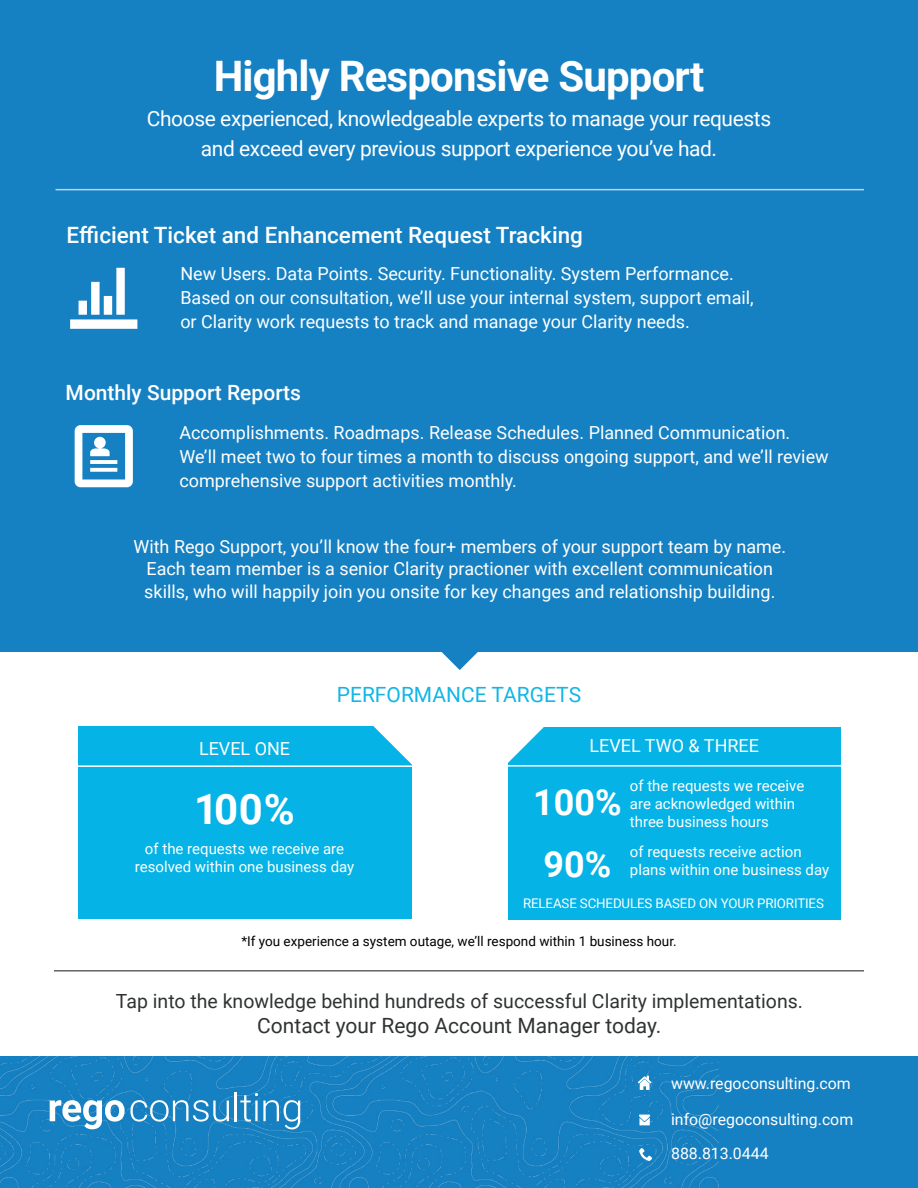
<style>
.page{position:relative;width:918px;height:1188px;background:#fff}
.page>*{position:absolute;margin:0;border:0;box-sizing:border-box;transform-origin:0 0}
.t1{font:700 42px "Roboto";letter-spacing:-.02em;color:#fff}
.t2{font:700 36px/62.6px "Roboto";color:#fff}
.t3{font:500 22.5px "Roboto";color:#fff}
.t4{font:21px/30px "Roboto";letter-spacing:-.02em;color:#fff;text-align:center}
.t5{font:21px "Roboto";color:#303334}
.t6{font:500 21px "Roboto";color:#fff}
.t7{font:21px "Roboto";color:#12b6e7}
.t8{font:19.5px "Roboto";color:#303334}
.t9{font:18px/24px "Roboto";color:#fff}
.t10{font:15.9px/34.5px "Roboto";color:#fff}
.t11{font:15px/18px "Roboto";color:#fff}
.t12{font:13.5px "Roboto";color:#000}
.t13{font:13.35px "Roboto";letter-spacing:-.01em;color:#fff}
</style>
<div class="page">
<div style="left:0;top:1056px;width:918px;height:132px;background:#1580c2"></div>
<img style="left:0;top:1056px;width:719px;height:132px">
<div style="left:0;top:0;width:918px;height:651px;background:#1580c2"></div>
<hr style="left:56px;top:189px;width:808px;height:1px;background:#fff">
<svg style="left:434px;top:651px;width:52px;height:19px"></svg>
<div style="left:78px;top:727px;width:333px;height:192px;background:#05b3e6"></div>
<div style="left:508px;top:727px;width:333px;height:193px;background:#05b3e6"></div>
<svg style="left:70px;top:268px;width:67px;height:61px"></svg>
<hr style="left:69px;top:765px;width:346px;height:2px;background:#fff">
<hr style="left:455px;top:765px;width:394px;height:2px;background:#fff">
<svg style="left:639px;top:1148px;width:13px;height:13px"></svg>
<svg style="left:638px;top:1076px;width:14px;height:14px"></svg>
<svg style="left:638px;top:1115px;width:12px;height:10px"></svg>
<svg style="left:75px;top:425px;width:58px;height:62px"></svg>
<hr style="left:54px;top:970px;width:810px;height:2px;background:#636466">
<svg style="left:374px;top:726px;width:173px;height:47px"></svg>
<svg style="left:50px;top:1100px;width:179px;height:29px"></svg>
<hr style="left:235px;top:1092px;width:2px;height:29px;background:#fff">
<svg style="left:240px;top:1093px;width:60px;height:36px"></svg>
<h1 class="t1" style="left:214px;top:47px;width:492px">Highly Responsive Support</h1>
<p class="t4" style="left:147px;top:103px;width:626px">Choose experienced, knowledgeable experts to manage your requests and exceed every previous support experience you’ve had.</p>
<p class="t3" style="left:67px;top:219px;width:518px">Efficient Ticket and Enhancement Request Tracking</p>
<p class="t9" style="left:180px;top:261px;width:575px">New Users. Data Points. Security. Functionality. System Performance.<br>Based on our consultation, we’ll use your internal system, support email, or Clarity work requests to track and manage your Clarity needs.</p>
<p class="t6" style="left:66px;top:378px;width:237px">Monthly Support Reports</p>
<p class="t9" style="left:179px;top:420px;width:651px">Accomplishments. Roadmaps. Release Schedules. Planned Communication.<br>We’ll meet two to four times a month to discuss ongoing support, and we’ll review comprehensive support activities monthly.</p>
<p class="t9" style="left:133px;top:534px;width:654px;line-height:22.5px;text-align:center">With Rego Support, you’ll know the four+ members of your support team by name.<br>Each team member is a senior Clarity practioner with excellent communication skills, who will happily join you onsite for key changes and relationship building.</p>
<p class="t9" style="left:199px;top:736px;width:93px">LEVEL ONE</p>
<p class="t7" style="left:337px;top:680px;width:246px">PERFORMANCE TARGETS</p>
<p class="t9" style="left:590px;top:733px;width:171px">LEVEL TWO &amp; THREE</p>
<p class="t11" style="left:630px;top:776px;width:176px">of the requests we receive are acknowledged within three business hours</p>
<h2 class="t2" style="left:533px;top:769px;width:90px">100%<br>90%</h2>
<h1 class="t1" style="left:194px;top:779px;width:102px">100%</h1>
<p class="t11" style="left:135px;top:839px;width:221px;text-align:center">of the requests we receive are resolved within one business day</p>
<p class="t11" style="left:630px;top:843px;width:201px">of requests receive action plans within one business day</p>
<p class="t13" style="left:523px;top:894px;width:302px">RELEASE SCHEDULES BASED ON YOUR PRIORITIES</p>
<p class="t12" style="left:241px;top:932px;width:437px">*If you experience a system outage, we’ll respond within 1 business hour.</p>
<p class="t8" style="left:116px;top:987px;width:689px">Tap into the knowledge behind hundreds of successful Clarity implementations.</p>
<p class="t5" style="left:257px;top:1011px;width:406px">Contact your Rego Account Manager today.</p>
<p class="t10" style="left:671px;top:1065px;width:181px">www.regoconsulting.com</p>
<p class="t10" style="left:671px;top:1101px;width:184px">info@regoconsulting.com<br>888.813.0444</p>
</div>
